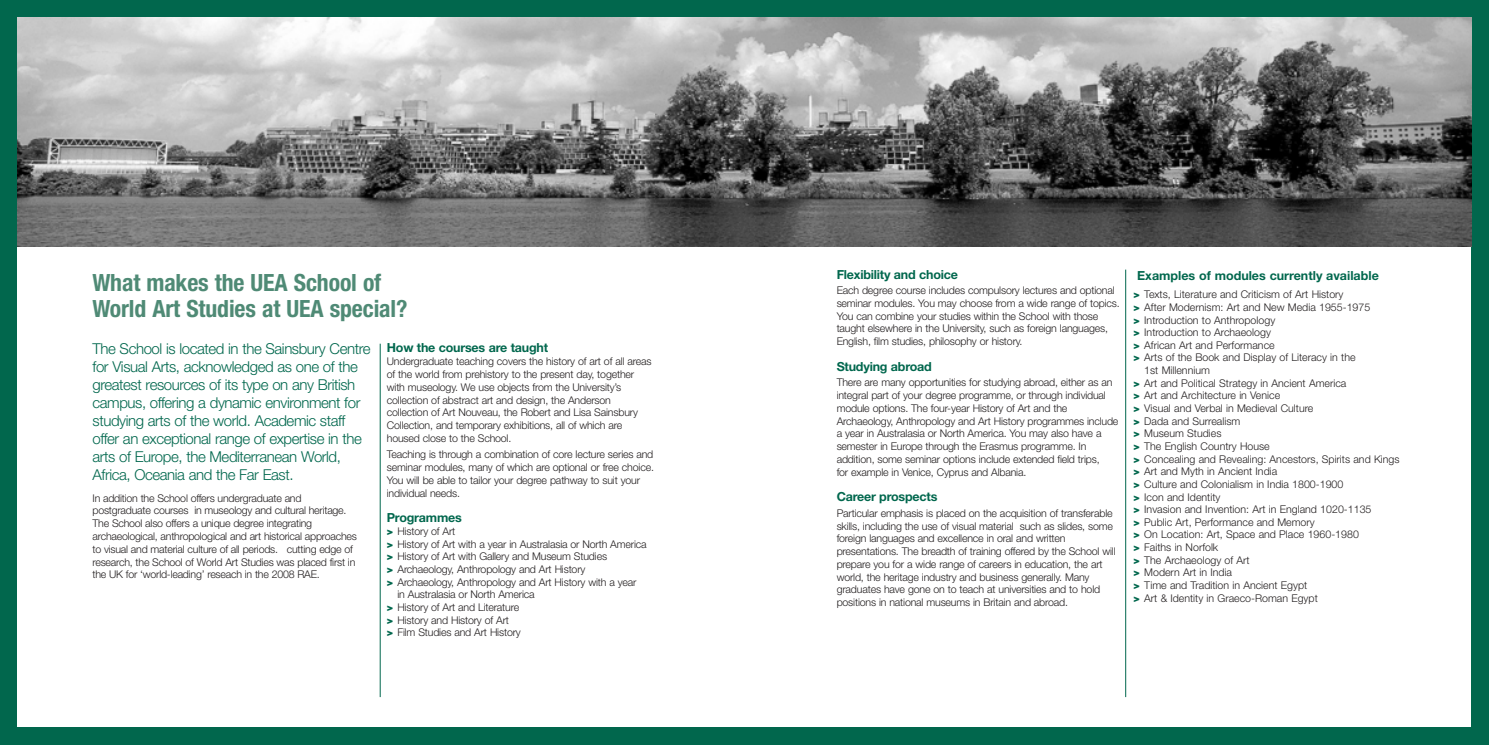
<style>
.page{position:relative;width:1489px;height:745px;background:#fff}
.page>*{position:absolute;margin:0;border:0;box-sizing:border-box;transform-origin:0 0}
.t1{font:700 condensed 23.75px/26.2px "Helvetica Neue";letter-spacing:-.005em;color:#4f8a75}
.t2{font:300 15px/18px "Helvetica Neue";letter-spacing:-.03em;color:#01674d}
.t3{font:700 12.5px "Helvetica Neue";letter-spacing:-.015em;color:#01674d}
.t4{font:300 10.62px/12.8px "Helvetica Neue";letter-spacing:-.015em;color:#231f20}
.s1{font-weight:900;color:#01674d}
</style>
<div class="page">
<div style="left:0;top:0;width:1488px;height:744px;background:#01674d"></div>
<div style="left:18px;top:18px;width:1452px;height:708px;background:#fff"></div>
<hr style="left:380px;top:343px;width:1px;height:353px;background:#01674d">
<img style="left:18px;top:18px;width:1452px;height:228px">
<hr style="left:1125px;top:269px;width:1px;height:427px;background:#01674d">
<p class="t3" style="left:836px;top:269px;width:123px">Flexibility and choice</p>
<p class="t4" style="left:836px;top:284px;width:285px">Each degree course includes compulsory lectures and optional seminar modules. You may choose from a wide range of topics.<br>You can combine your studies within the School with those taught elsewhere in the University, such as foreign languages, English, film studies, philosophy or history.</p>
<p class="t3" style="left:836px;top:361px;width:97px">Studying abroad</p>
<p class="t4" style="left:836px;top:377px;width:283px">There are many opportunities for studying abroad, either as an integral part of your degree programme, or through individual module options. The four-year History of Art and the Archaeology, Anthropology and Art History programmes include a year in Australasia or North America. You may also have a semester in Europe through the Erasmus programme. In addition, some seminar options include extended field trips,<br>for example in Venice, Cyprus and Albania.</p>
<p class="t3" style="left:836px;top:492px;width:102px">Career prospects</p>
<p class="t4" style="left:836px;top:507px;width:280px">Particular emphasis is placed on the acquisition of transferable skills, including the use of visual material such as slides, some foreign languages and excellence in oral and written presentations. The breadth of training offered by the School will prepare you for a wide range of careers in education, the art world, the heritage industry and business generally. Many graduates have gone on to teach at universities and to hold positions in national museums in Britain and abroad.</p>
<h1 class="t1" style="left:92px;top:271px;width:317px">What makes the UEA School of<br>World Art Studies at UEA special?</h1>
<p class="t3" style="left:1137px;top:270px;width:243px">Examples of modules currently available</p>
<p class="t4" style="left:1133px;top:289px;width:211px"><span class="s1">&gt;</span> Texts, Literature and Criticism of Art History</p>
<p class="t4" style="left:1133px;top:301px;width:238px"><span class="s1">&gt;</span> After Modernism: Art and New Media 1955-1975</p>
<p class="t4" style="left:1133px;top:314px;width:143px"><span class="s1">&gt;</span> Introduction to Anthropology</p>
<p class="t4" style="left:1133px;top:327px;width:139px"><span class="s1">&gt;</span> Introduction to Archaeology</p>
<p class="t4" style="left:1133px;top:339px;width:142px"><span class="s1">&gt;</span> African Art and Performance</p>
<p class="t4" style="left:1133px;top:352px;width:223px"><span class="s1">&gt;</span> Arts of the Book and Display of Literacy in the</p>
<p class="t4" style="left:1144px;top:365px;width:67px">1st Millennium</p>
<p class="t4" style="left:1133px;top:377px;width:214px"><span class="s1">&gt;</span> Art and Political Strategy in Ancient America</p>
<p class="t4" style="left:1133px;top:390px;width:148px"><span class="s1">&gt;</span> Art and Architecture in Venice</p>
<p class="t4" style="left:1133px;top:402px;width:181px"><span class="s1">&gt;</span> Visual and Verbal in Medieval Culture</p>
<p class="t4" style="left:1133px;top:415px;width:108px"><span class="s1">&gt;</span> Dada and Surrealism</p>
<p class="t4" style="left:1133px;top:428px;width:89px"><span class="s1">&gt;</span> Museum Studies</p>
<p class="t4" style="left:1133px;top:440px;width:138px"><span class="s1">&gt;</span> The English Country House</p>
<p class="t4" style="left:1133px;top:453px;width:267px"><span class="s1">&gt;</span> Concealing and Revealing: Ancestors, Spirits and Kings</p>
<p class="t4" style="left:1133px;top:466px;width:145px"><span class="s1">&gt;</span> Art and Myth in Ancient India</p>
<p class="t4" style="left:1133px;top:478px;width:211px"><span class="s1">&gt;</span> Culture and Colonialism in India 1800-1900</p>
<p class="t4" style="left:1133px;top:491px;width:88px"><span class="s1">&gt;</span> Icon and Identity</p>
<p class="t4" style="left:1133px;top:503px;width:239px"><span class="s1">&gt;</span> Invasion and Invention: Art in England 1020-1135</p>
<p class="t4" style="left:1133px;top:516px;width:183px"><span class="s1">&gt;</span> Public Art, Performance and Memory</p>
<p class="t4" style="left:1133px;top:529px;width:227px"><span class="s1">&gt;</span> On Location: Art, Space and Place 1960-1980</p>
<p class="t4" style="left:1133px;top:541px;width:86px"><span class="s1">&gt;</span> Faiths in Norfolk</p>
<p class="t4" style="left:1133px;top:554px;width:118px"><span class="s1">&gt;</span> The Archaeology of Art</p>
<p class="t4" style="left:1133px;top:567px;width:100px"><span class="s1">&gt;</span> Modern Art in India</p>
<p class="t4" style="left:1133px;top:579px;width:175px"><span class="s1">&gt;</span> Time and Tradition in Ancient Egypt</p>
<p class="t4" style="left:1133px;top:592px;width:186px"><span class="s1">&gt;</span> Art &amp; Identity in Graeco-Roman Egypt</p>
<p class="t2" style="left:92px;top:340px;width:279px">The School is located in the Sainsbury Centre for Visual Arts, acknowledged as one of the greatest resources of its type on any British campus, offering a dynamic environment for studying arts of the world. Academic staff offer an exceptional range of expertise in the arts of Europe, the Mediterranean World, Africa, Oceania and the Far East.</p>
<p class="t4" style="left:92px;top:492px;width:266px">In addition the School offers undergraduate and postgraduate courses in museology and cultural heritage.<br>The School also offers a unique degree integrating archaeological, anthropological and art historical approaches to visual and material culture of all periods. cutting edge of research, the School of World Art Studies was placed first in the UK for ‘world-leading’ reseach in the 2008 RAE.</p>
<p class="t3" style="left:387px;top:342px;width:163px">How the courses are taught</p>
<p class="t4" style="left:387px;top:356px;width:266px">Undergraduate teaching covers the history of art of all areas of the world from prehistory to the present day, together with museology. We use objects from the University’s collection of abstract art and design, the Anderson collection of Art Nouveau, the Robert and Lisa Sainsbury Collection, and temporary exhibitions, all of which are housed close to the School.</p>
<p class="t4" style="left:387px;top:449px;width:268px">Teaching is through a combination of core lecture series and seminar modules, many of which are optional or free choice.<br>You will be able to tailor your degree pathway to suit your individual needs.</p>
<p class="t3" style="left:387px;top:513px;width:76px">Programmes</p>
<p class="t4" style="left:387px;top:525px;width:70px"><span class="s1">&gt;</span> History of Art</p>
<p class="t4" style="left:387px;top:538px;width:261px"><span class="s1">&gt;</span> History of Art with a year in Australasia or North America</p>
<p class="t4" style="left:387px;top:550px;width:222px"><span class="s1">&gt;</span> History of Art with Gallery and Museum Studies</p>
<p class="t4" style="left:387px;top:563px;width:200px"><span class="s1">&gt;</span> Archaeology, Anthropology and Art History</p>
<p class="t4" style="left:387px;top:576px;width:251px"><span class="s1">&gt;</span> Archaeology, Anthropology and Art History with a year</p>
<p class="t4" style="left:397px;top:588px;width:139px">in Australasia or North America</p>
<p class="t4" style="left:387px;top:601px;width:134px"><span class="s1">&gt;</span> History of Art and Literature</p>
<p class="t4" style="left:387px;top:614px;width:124px"><span class="s1">&gt;</span> History and History of Art</p>
<p class="t4" style="left:387px;top:626px;width:135px"><span class="s1">&gt;</span> Film Studies and Art History</p>
</div>
